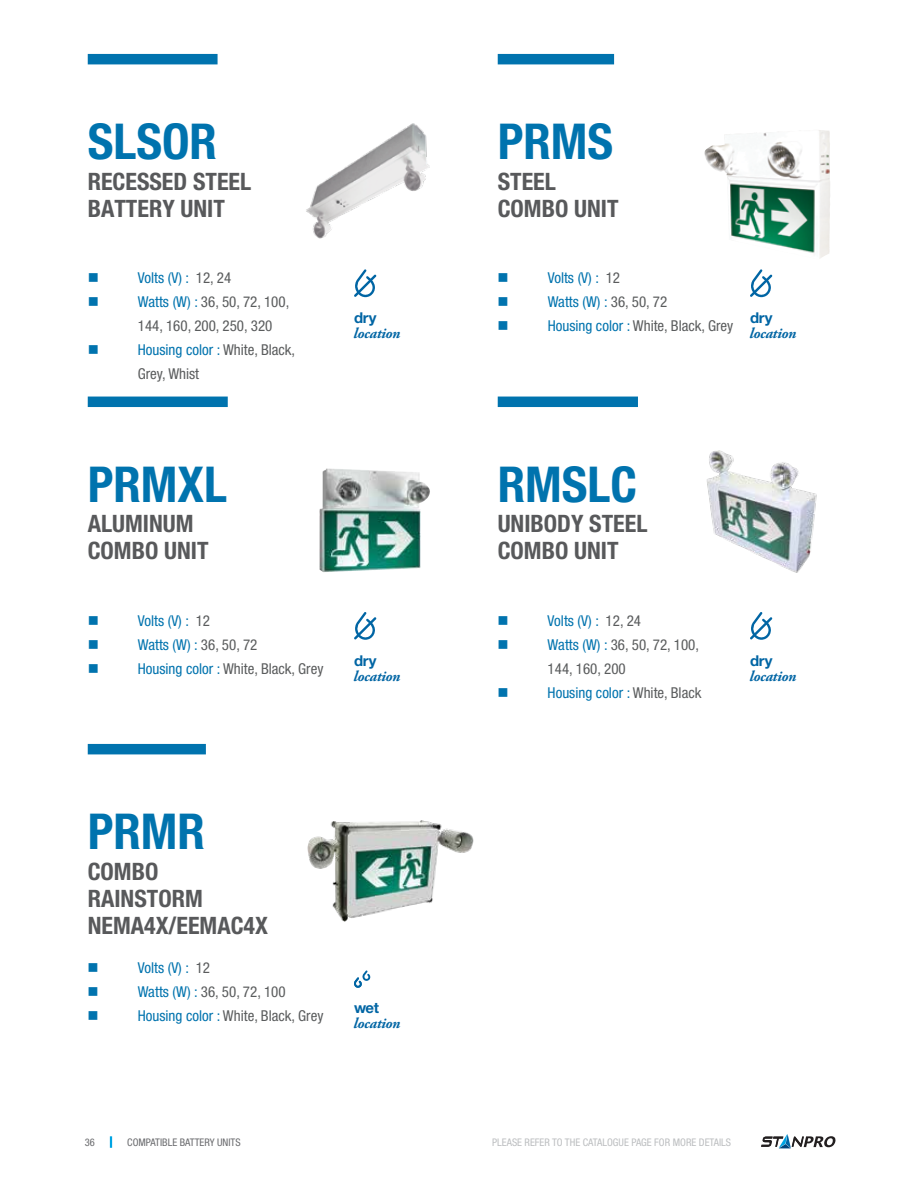
<style>
.page{position:relative;width:918px;height:1188px;background:#fff}
.page>*{position:absolute;margin:0;border:0;box-sizing:border-box;transform-origin:0 0}
.t1{font:700 condensed 49.5px "Helvetica Neue";color:#0073ae}
.t2{font:700 condensed 24px/27px "Helvetica Neue";color:#58595b}
.t3{font:condensed 15px/24px "Helvetica Neue";color:#0073ae}
.t4{font:condensed 15px/24px "Helvetica Neue";color:#5a5c5d}
.t5{font:italic 700 15px "Adobe Garamond Pro";letter-spacing:-.02em;color:#0065a4}
.t6{font:700 15px "Helvetica Neue";letter-spacing:-.02em;color:#0065a4}
.t7{font:condensed 10.5px "Helvetica Neue";color:#bcbec0}
.t8{font:condensed 10.5px "Helvetica Neue";color:#696a6d}
.s1{color:#0073ae}
.s2{color:#5a5c5d}
</style>
<div class="page">
<img style="left:307px;top:820px;width:167px;height:102px">
<img style="left:306px;top:123px;width:124px;height:116px">
<div style="left:498px;top:54px;width:116px;height:10px;background:#0073ae"></div>
<div style="left:498px;top:397px;width:140px;height:10px;background:#0073ae"></div>
<svg style="left:750px;top:269px;width:22px;height:28px"></svg>
<svg style="left:354px;top:269px;width:22px;height:28px"></svg>
<svg style="left:750px;top:612px;width:22px;height:28px"></svg>
<svg style="left:354px;top:612px;width:22px;height:28px"></svg>
<div style="left:88px;top:54px;width:130px;height:10px;background:#0073ae"></div>
<div style="left:88px;top:397px;width:140px;height:10px;background:#0073ae"></div>
<div style="left:88px;top:744px;width:118px;height:10px;background:#0073ae"></div>
<svg style="left:354px;top:970px;width:17px;height:18px"></svg>
<img style="left:704px;top:130px;width:126px;height:128px">
<img style="left:319px;top:468px;width:111px;height:104px">
<img style="left:706px;top:450px;width:111px;height:123px">
<svg style="left:761px;top:1134px;width:74px;height:14px"></svg>
<svg style="left:110px;top:1136px;width:2px;height:12px"></svg>
<h1 class="t1" style="left:88px;top:111px;width:131px">SLSOR</h1>
<h2 class="t2" style="left:88px;top:168px;width:165px">RECESSED STEEL<br>BATTERY UNIT</h2>
<p class="t4" style="left:138px;top:266px;width:159px"><span class="s1">Volts (V) :</span> 12, 24<br><span class="s1">Watts (W) :</span> 36, 50, 72, 100,<br>144, 160, 200, 250, 320<br><span class="s1">Housing color :</span> White, Black,<br>Grey, Whist</p>
<p class="t6" style="left:354px;top:309px;width:24px">dry</p>
<p class="t5" style="left:354px;top:325px;width:48px">location</p>
<h1 class="t1" style="left:88px;top:454px;width:141px">PRMXL</h1>
<h2 class="t2" style="left:88px;top:510px;width:122px">ALUMINUM<br>COMBO UNIT</h2>
<p class="t3" style="left:138px;top:608px;width:187px">Volts (V) : <span class="s2">12<br></span>Watts (W) : <span class="s2">36, 50, 72<br></span>Housing color : <span class="s2">White, Black, Grey</span></p>
<p class="t6" style="left:354px;top:651px;width:24px">dry</p>
<p class="t5" style="left:354px;top:667px;width:48px">location</p>
<h1 class="t1" style="left:88px;top:801px;width:119px">PRMR</h1>
<h2 class="t2" style="left:88px;top:858px;width:182px">COMBO<br>RAINSTORM<br>NEMA4X/EEMAC4X</h2>
<p class="t3" style="left:138px;top:956px;width:187px">Volts (V) : <span class="s2">12<br></span>Watts (W) : <span class="s2">36, 50, 72, 100<br></span>Housing color : <span class="s2">White, Black, Grey</span></p>
<p class="t6" style="left:354px;top:999px;width:27px">wet</p>
<p class="t5" style="left:354px;top:1015px;width:48px">location</p>
<p class="t8" style="left:85px;top:1136px;width:12px">36</p>
<p class="t8" style="left:127px;top:1136px;width:115px">COMPATIBLE BATTERY UNITS</p>
<h1 class="t1" style="left:498px;top:111px;width:117px">PRMS</h1>
<h2 class="t2" style="left:498px;top:168px;width:122px">STEEL<br>COMBO UNIT</h2>
<p class="t3" style="left:548px;top:266px;width:187px">Volts (V) : <span class="s2">12<br></span>Watts (W) : <span class="s2">36, 50, 72<br></span>Housing color : <span class="s2">White, Black, Grey</span></p>
<p class="t6" style="left:750px;top:309px;width:24px">dry</p>
<p class="t5" style="left:750px;top:325px;width:48px">location</p>
<h1 class="t1" style="left:498px;top:454px;width:141px">RMSLC</h1>
<h2 class="t2" style="left:498px;top:510px;width:151px">UNIBODY STEEL<br>COMBO UNIT</h2>
<p class="t4" style="left:548px;top:608px;width:155px"><span class="s1">Volts (V) :</span> 12, 24<br><span class="s1">Watts (W) :</span> 36, 50, 72, 100,<br>144, 160, 200<br><span class="s1">Housing color :</span> White, Black</p>
<p class="t6" style="left:750px;top:651px;width:24px">dry</p>
<p class="t5" style="left:750px;top:667px;width:48px">location</p>
<p class="t7" style="left:492px;top:1136px;width:240px">PLEASE REFER TO THE CATALOGUE PAGE FOR MORE DETAILS</p>
</div>
